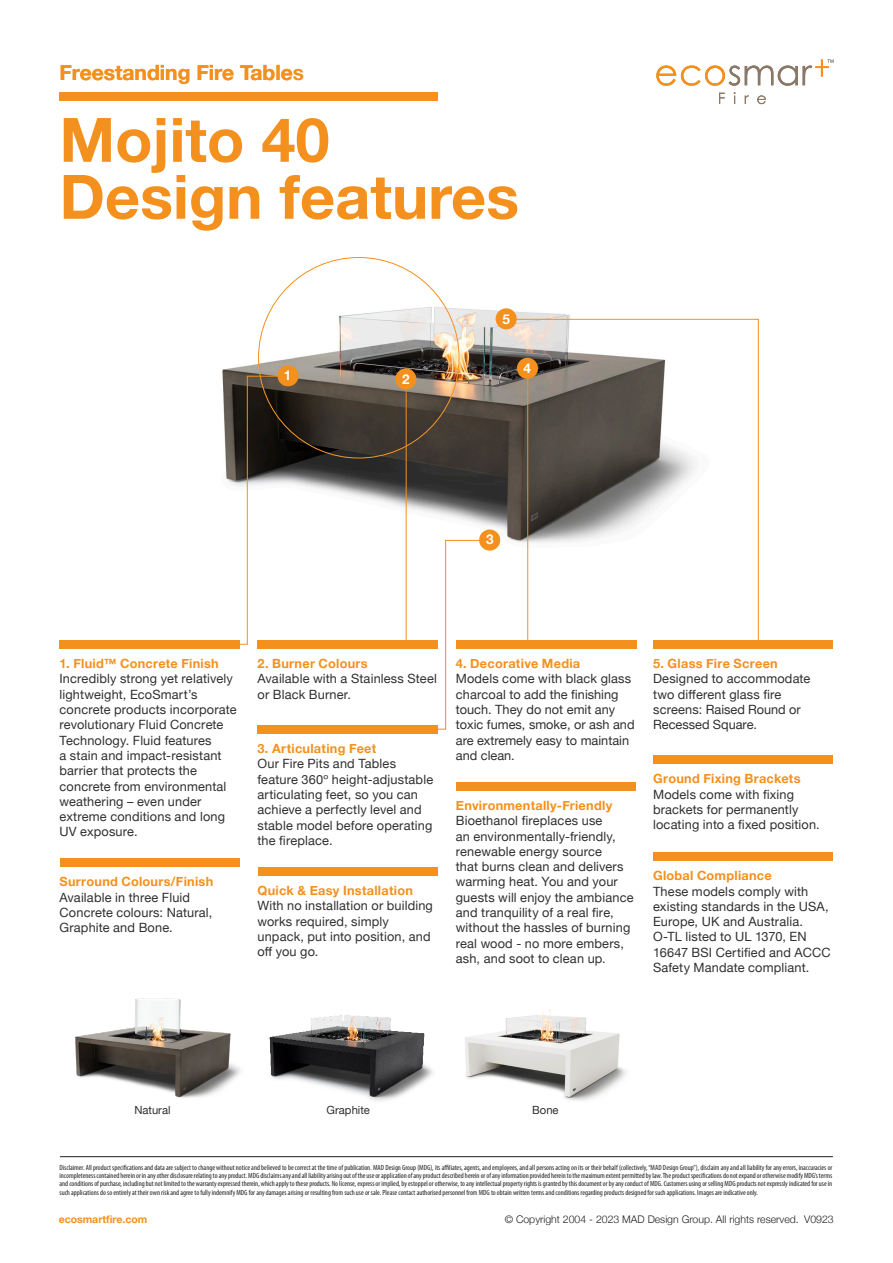
<style>
.page{position:relative;width:893px;height:1263px;background:#fff}
.page>*{position:absolute;margin:0;border:0;box-sizing:border-box;transform-origin:0 0}
.t1{font:700 61.2px "Helvetica Neue";color:#f4901d}
.t2{font:700 21px "Helvetica Neue";color:#f4901d}
.t3{font:700 13.5px "Helvetica Neue";color:#fff}
.t4{font:12.75px/15.3px "Helvetica Neue";letter-spacing:.015em;color:#312f30}
.t5{font:700 12.75px "Helvetica Neue";letter-spacing:.02em;color:#f4901d}
.t6{font:11.25px "Helvetica Neue";letter-spacing:.005em;color:#312f30}
.t7{font:300 10.5px "Helvetica Neue";color:#231f20}
.t8{font:700 10.5px "Helvetica Neue";color:#f4901d}
.t9{font:condensed 7.5px/8.2px "Myriad Pro";color:#231f20;text-align:justify}
</style>
<div class="page">
<hr style="left:60px;top:1156px;width:773px;height:1px;background:#231f20">
<img style="left:222px;top:257px;width:537px;height:323px">
<img style="left:259px;top:257px;width:200px;height:201px;border-radius:100px">
<svg style="left:719px;top:93px;width:6px;height:11px"></svg>
<svg style="left:745px;top:95px;width:4px;height:9px"></svg>
<svg style="left:757px;top:95px;width:9px;height:9px"></svg>
<svg style="left:656px;top:60px;width:177px;height:26px"></svg>
<hr style="left:406px;top:376px;width:1px;height:267px;background:#f4901d">
<svg style="left:406px;top:540px;width:85px;height:190px"></svg>
<svg style="left:222px;top:375px;width:60px;height:270px"></svg>
<div style="left:60px;top:92px;width:378px;height:8px;background:#f4901d"></div>
<div style="left:277px;top:365px;width:22px;height:21px;background:#f4901d;border-radius:50%"></div>
<div style="left:479px;top:529px;width:21px;height:22px;background:#f4901d;border-radius:50%"></div>
<div style="left:60px;top:640px;width:180px;height:9px;background:#f4901d"></div>
<div style="left:60px;top:859px;width:179px;height:8px;background:#f4901d"></div>
<div style="left:257px;top:640px;width:181px;height:9px;background:#f4901d"></div>
<div style="left:257px;top:725px;width:181px;height:9px;background:#f4901d"></div>
<div style="left:257px;top:867px;width:180px;height:8px;background:#f4901d"></div>
<div style="left:456px;top:640px;width:180px;height:9px;background:#f4901d"></div>
<div style="left:456px;top:782px;width:180px;height:8px;background:#f4901d"></div>
<div style="left:653px;top:640px;width:180px;height:9px;background:#f4901d"></div>
<div style="left:653px;top:756px;width:180px;height:8px;background:#f4901d"></div>
<div style="left:653px;top:853px;width:180px;height:8px;background:#f4901d"></div>
<div style="left:395px;top:368px;width:21px;height:21px;background:#f4901d;border-radius:50%"></div>
<img style="left:75px;top:998px;width:166px;height:100px">
<img style="left:269px;top:1015px;width:164px;height:86px">
<img style="left:465px;top:1010px;width:161px;height:91px">
<svg style="left:511px;top:319px;width:248px;height:325px"></svg>
<div style="left:496px;top:308px;width:21px;height:21px;background:#f4901d;border-radius:50%"></div>
<p class="t2" style="left:60px;top:56px;width:246px">Freestanding Fire Tables</p>
<p class="t1" style="left:60px;top:92px;width:272px">Mojito 40</p>
<p class="t1" style="left:60px;top:149px;width:461px">Design features</p>
<p class="t3" style="left:284px;top:365px;width:9px">1</p>
<p class="t3" style="left:402px;top:368px;width:9px">2</p>
<p class="t3" style="left:502px;top:308px;width:9px">5</p>
<p class="t3" style="left:524px;top:358px;width:9px">4</p>
<p class="t3" style="left:486px;top:529px;width:9px">3</p>
<p class="t5" style="left:60px;top:654px;width:161px">1. Fluid™ Concrete Finish</p>
<p class="t4" style="left:60px;top:672px;width:179px">Incredibly strong yet relatively lightweight, EcoSmart’s concrete products incorporate revolutionary Fluid Concrete<br>Technology. Fluid features<br>a stain and impact-resistant barrier that protects the concrete from environmental weathering – even under extreme conditions and long<br>UV exposure.</p>
<p class="t5" style="left:60px;top:872px;width:155px">Surround Colours/Finish</p>
<p class="t4" style="left:60px;top:890px;width:154px">Available in three Fluid<br>Concrete colours: Natural,<br>Graphite and Bone.</p>
<p class="t5" style="left:257px;top:654px;width:112px">2. Burner Colours</p>
<p class="t4" style="left:257px;top:672px;width:181px">Available with a Stainless Steel or Black Burner.</p>
<p class="t5" style="left:257px;top:739px;width:120px">3. Articulating Feet</p>
<p class="t4" style="left:257px;top:757px;width:177px">Our Fire Pits and Tables feature 360º height-adjustable articulating feet, so you can achieve a perfectly level and stable model before operating the fireplace.</p>
<p class="t5" style="left:257px;top:880px;width:157px">Quick &amp; Easy Installation</p>
<p class="t4" style="left:257px;top:899px;width:177px">With no installation or building works required, simply unpack, put into position, and off you go.</p>
<p class="t5" style="left:456px;top:654px;width:126px">4. Decorative Media</p>
<p class="t4" style="left:456px;top:672px;width:180px">Models come with black glass charcoal to add the finishing touch. They do not emit any toxic fumes, smoke, or ash and are extremely easy to maintain and clean.</p>
<p class="t5" style="left:456px;top:795px;width:158px">Environmentally-Friendly</p>
<p class="t4" style="left:456px;top:814px;width:179px">Bioethanol fireplaces use<br>an environmentally-friendly, renewable energy source<br>that burns clean and delivers warming heat. You and your guests will enjoy the ambiance and tranquility of a real fire, without the hassles of burning real wood - no more embers, ash, and soot to clean up.</p>
<p class="t5" style="left:653px;top:653px;width:126px">5. Glass Fire Screen</p>
<p class="t4" style="left:653px;top:672px;width:159px">Designed to accommodate two different glass fire screens: Raised Round or<br>Recessed Square.</p>
<p class="t5" style="left:653px;top:769px;width:149px">Ground Fixing Brackets</p>
<p class="t4" style="left:653px;top:787px;width:168px">Models come with fixing brackets for permanently locating into a fixed position.</p>
<p class="t5" style="left:653px;top:866px;width:120px">Global Compliance</p>
<p class="t4" style="left:653px;top:884px;width:179px">These models comply with existing standards in the USA,<br>Europe, UK and Australia.<br>O-TL listed to UL 1370, EN<br>16647 BSI Certified and ACCC<br>Safety Mandate compliant.</p>
<p class="t6" style="left:134px;top:1101px;width:38px">Natural</p>
<p class="t6" style="left:326px;top:1101px;width:45px">Graphite</p>
<p class="t6" style="left:532px;top:1101px;width:28px">Bone</p>
<p class="t9" style="left:60px;top:1163px;width:774px">Disclaimer. All product specifications and data are subject to change without notice and believed to be correct at the time of publication. MAD Design Group (MDG), its affiliates, agents, and employees, and all persons acting on its or their behalf (collectively, “MAD Design Group”), disclaim any and all liability for any errors, inaccuracies or incompleteness contained herein or in any other disclosure relating to any product. MDG disclaims any and all liability arising out of the use or application of any product described herein or of any information provided herein to the maximum extent permitted by law. The product specifications do not expand or otherwise modify MDG’s terms and conditions of purchase, including but not limited to the warranty expressed therein, which apply to these products. No license, express or implied, by estoppel or otherwise, to any intellectual property rights is granted by this document or by any conduct of MDG. Customers using or selling MDG products not expressly indicated for use in such applications do so entirely at their own risk and agree to fully indemnify MDG for any damages arising or resulting from such use or sale. Please contact authorised personnel from MDG to obtain written terms and conditions regarding products designed for such applications. Images are indicative only.</p>
<p class="t8" style="left:59px;top:1211px;width:90px">ecosmartfire.com</p>
<p class="t7" style="left:505px;top:1210px;width:296px">© Copyright 2004 - 2023 MAD Design Group. All rights reserved.</p>
<p class="t7" style="left:804px;top:1210px;width:31px">V0923</p>
</div>
